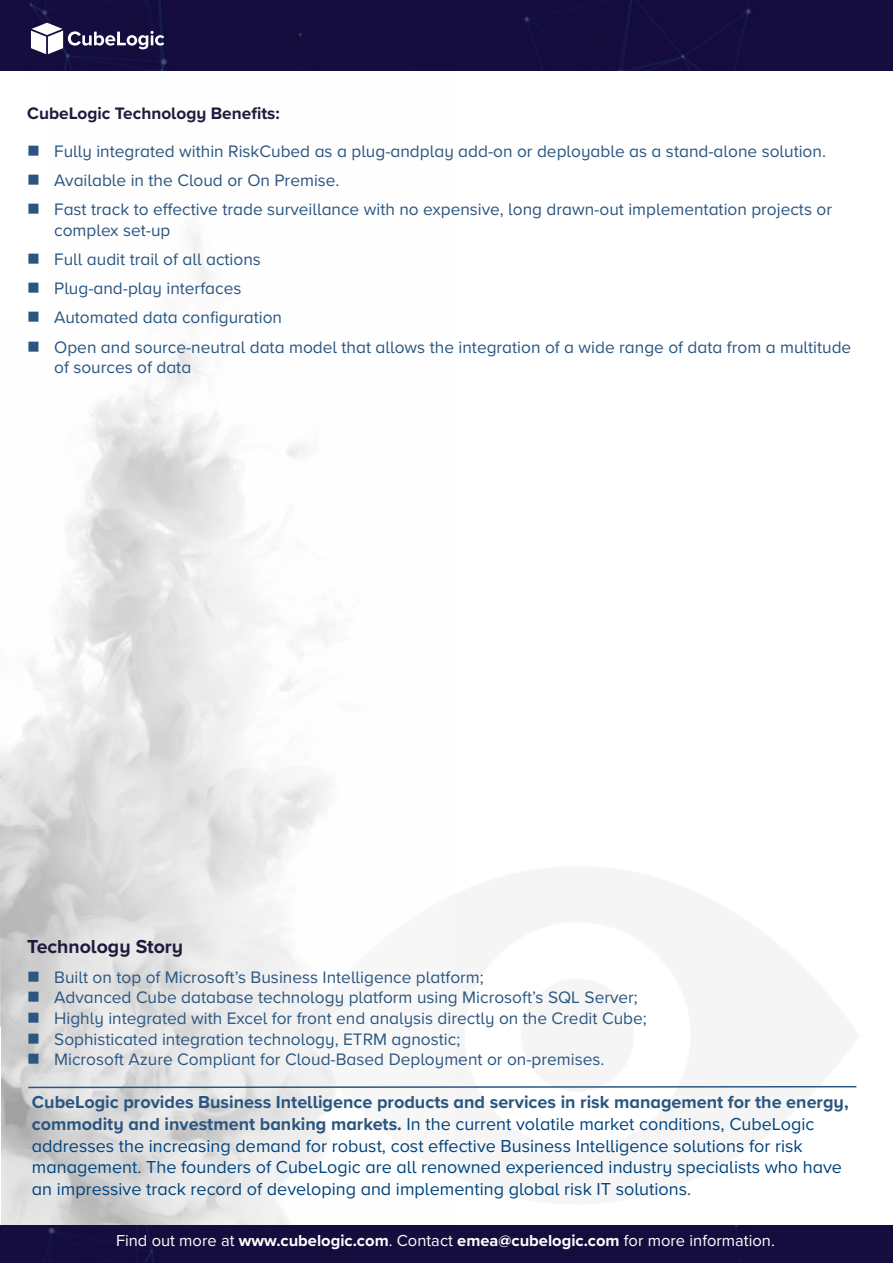
<style>
.page{position:relative;width:893px;height:1263px;background:#fff}
.page>*{position:absolute;margin:0;border:0;box-sizing:border-box;transform-origin:0 0}
.Paragraph_Style_1{font:700 19.5px "Proxima Nova A";color:#1e1c3c}
.Paragraph_Style_1-2{font:18px/21.6px "Proxima Nova A";color:#01447e}
.t1{font:17.25px/20.7px "Proxima Nova A";color:#2a5681}
.t2{font:700 17.25px "Proxima Nova A";color:#1e1c3c}
.t3{font:16.5px "Proxima Nova";color:#fff}
.s1{font-weight:700;color:#2a5681}
.s2{font-weight:700}
</style>
<div class="page">
<svg style="left:27px;top:1085px;width:830px;height:4px"></svg>
<div style="left:0;top:1225px;width:893px;height:38px;background:#150d3e"></div>
<div style="left:0;top:0;width:893px;height:70px;background:#150d3e"></div>
<svg style="left:31px;top:23px;width:136px;height:31px"></svg>
<svg style="left:29px;top:971px;width:10px;height:10px"></svg>
<svg style="left:29px;top:992px;width:10px;height:10px"></svg>
<svg style="left:29px;top:1012px;width:10px;height:11px"></svg>
<svg style="left:29px;top:1033px;width:10px;height:10px"></svg>
<svg style="left:29px;top:1054px;width:10px;height:10px"></svg>
<p class="t2" style="left:27px;top:100px;width:254px">CubeLogic Technology Benefits:</p>
<p class="t1" style="left:54px;top:140px;width:773px">Fully integrated within RiskCubed as a plug-andplay add-on or deployable as a stand-alone solution.</p>
<p class="t1" style="left:54px;top:169px;width:287px">Available in the Cloud or On Premise.</p>
<p class="t1" style="left:54px;top:198px;width:779px">Fast track to effective trade surveillance with no expensive, long drawn-out implementation projects or complex set-up</p>
<p class="t1" style="left:54px;top:248px;width:208px">Full audit trail of all actions</p>
<p class="t1" style="left:54px;top:277px;width:189px">Plug-and-play interfaces</p>
<p class="t1" style="left:54px;top:306px;width:229px">Automated data configuration</p>
<p class="t1" style="left:54px;top:336px;width:799px">Open and source-neutral data model that allows the integration of a wide range of data from a multitude of sources of data</p>
<p class="Paragraph_Style_1" style="left:27px;top:932px;width:158px">Technology Story</p>
<p class="t1" style="left:54px;top:966px;width:431px">Built on top of Microsoft’s Business Intelligence platform;</p>
<p class="t1" style="left:54px;top:986px;width:585px">Advanced Cube database technology platform using Microsoft’s SQL Server;</p>
<p class="t1" style="left:54px;top:1007px;width:594px">Highly integrated with Excel for front end analysis directly on the Credit Cube;</p>
<p class="t1" style="left:54px;top:1028px;width:408px">Sophisticated integration technology, ETRM agnostic;</p>
<p class="t1" style="left:54px;top:1048px;width:552px">Microsoft Azure Compliant for Cloud-Based Deployment or on-premises.</p>
<p class="Paragraph_Style_1-2" style="left:32px;top:1091px;width:818px"><span class="s1">CubeLogic provides Business Intelligence products and services in risk management for the energy, commodity and investment banking markets.</span> In the current volatile market conditions, CubeLogic addresses the increasing demand for robust, cost effective Business Intelligence solutions for risk management. The founders of CubeLogic are all renowned experienced industry specialists who have an impressive track record of developing and implementing global risk IT solutions.</p>
<p class="t3" style="left:117px;top:1224px;width:660px">Find out more at <span class="s2">www.cubelogic.com</span>. Contact <span class="s2">emea@cubelogic.com</span> for more information.</p>
<p class="t3" style="left:116px;top:1228px;width:660px">Find out more at <span class="s2">www.cubelogic.com</span>. Contact <span class="s2">emea@cubelogic.com</span> for more information.</p>
</div>
